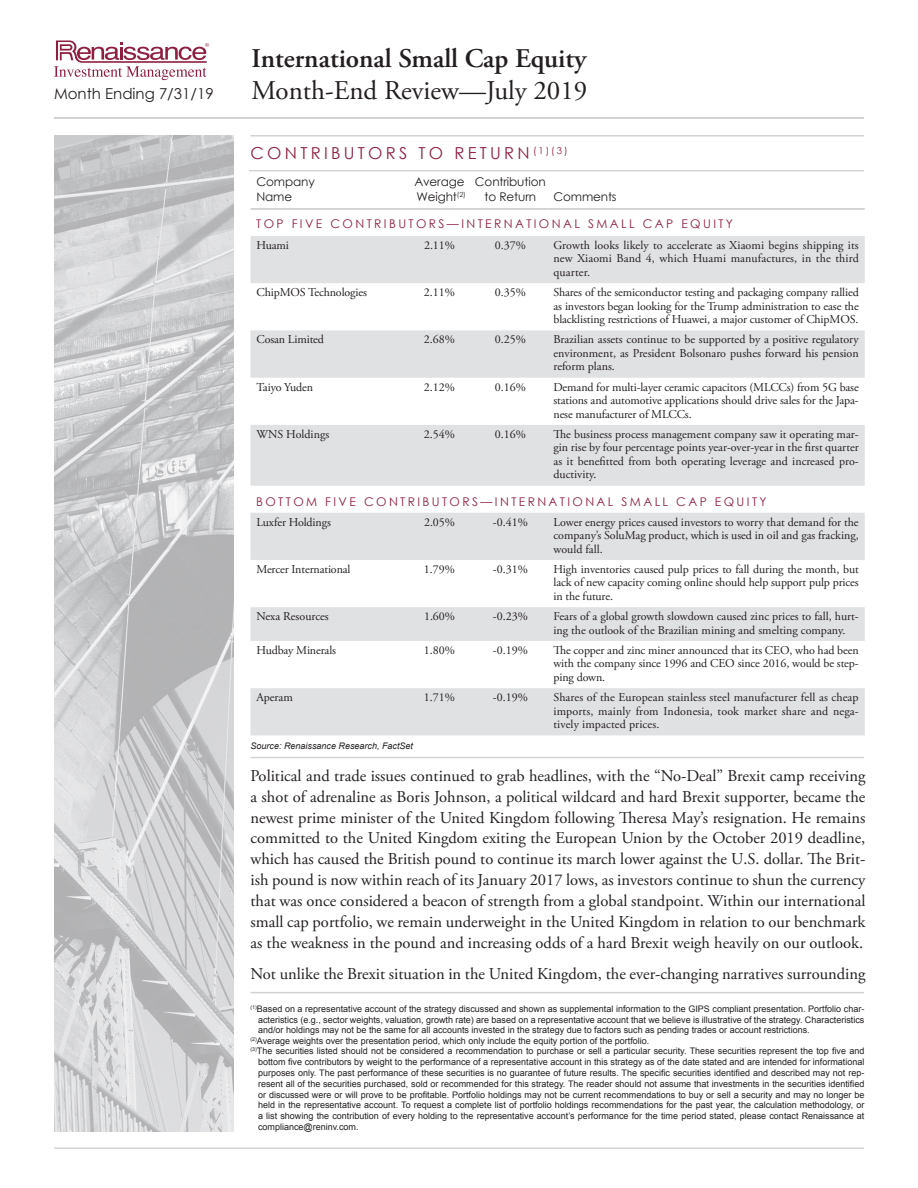
<style>
.page{position:relative;width:918px;height:1188px;background:#fff}
.page>*{position:absolute;margin:0;border:0;box-sizing:border-box;transform-origin:0 0}
.t1{font:600 27px "Adobe Garamond Pro";color:#231f20}
.t2{font:27px "Adobe Garamond Pro";color:#231f20}
.Commentaries_Body{font:16.5px/20.9px "Adobe Garamond Pro";color:#231f20;text-align:justify}
.t3{font:16.5px "Century Gothic";letter-spacing:.2em;color:#8f1f40}
.t4{font:15px "Century Gothic";color:#231f20}
.t5{font:12px/13.5px "Adobe Garamond Pro";color:#231f20;text-align:justify}
.t6{font:12px "Century Gothic";letter-spacing:.2em;color:#8f1f40}
.t7{font:12px "Century Gothic";letter-spacing:-.01em;color:#231f20}
.Page_disclosures{font:9px/10.8px "Arial";color:#231f20;text-align:justify}
.t8{font:italic 9px "Arial";color:#231f20}
</style>
<div class="page">
<svg style="left:54px;top:40px;width:155px;height:40px"></svg>
<hr style="left:250px;top:135px;width:614px;height:1px;background:#d2d3d5">
<hr style="left:249px;top:170px;width:615px;height:1px;background:#d2d3d5">
<hr style="left:54px;top:117px;width:810px;height:2px;background:#c5c6c8">
<hr style="left:54px;top:1147px;width:810px;height:2px;background:#d2d3d5">
<img style="left:54px;top:135px;width:180px;height:996px">
<hr style="left:250px;top:992px;width:614px;height:1px;background:#d2d3d5">
<hr style="left:251px;top:757px;width:613px;height:1px;background:#d2d3d5">
<svg style="left:250px;top:236px;width:615px;height:499px;fill:#e0e1e3"></svg>
<hr style="left:250px;top:208px;width:156px;height:2px;background:#c5c6c8">
<hr style="left:406px;top:208px;width:67px;height:2px;background:#c5c6c8">
<hr style="left:473px;top:208px;width:74px;height:2px;background:#c5c6c8">
<hr style="left:547px;top:208px;width:318px;height:2px;background:#c5c6c8">
<h1 class="t1" style="left:252px;top:43px;width:336px">International Small Cap Equity</h1>
<p class="t4" style="left:54px;top:84px;width:161px">Month Ending 7/31/19</p>
<h1 class="t2" style="left:252px;top:75px;width:337px">Month-End Review—July 2019</h1>
<p class="t3" style="left:250px;top:142px;width:319px">CONTRIBUTORS TO RETURN <sup>(1)(3)</sup></p>
<p class="t7" style="left:475px;top:174px;width:72px">Contribution</p>
<p class="t7" style="left:485px;top:188px;width:53px">to Return</p>
<p class="t7" style="left:553px;top:188px;width:65px">Comments</p>
<p class="t6" style="left:256px;top:215px;width:478px">TOP FIVE CONTRIBUTORS—INTERNATIONAL SMALL CAP EQUITY</p>
<p class="t5" style="left:256px;top:239px;width:34px">Huami</p>
<p class="t5" style="left:424px;top:239px;width:32px">2.11%</p>
<p class="t5" style="left:495px;top:239px;width:33px">0.37%</p>
<p class="t5" style="left:553px;top:239px;width:307px">Growth looks likely to accelerate as Xiaomi begins shipping its new Xiaomi Band 4, which Huami manufactures, in the third quarter.</p>
<p class="t5" style="left:256px;top:286px;width:112px">ChipMOS Technologies</p>
<p class="t5" style="left:424px;top:286px;width:33px">2.11%</p>
<p class="t5" style="left:495px;top:286px;width:33px">0.35%</p>
<p class="t5" style="left:553px;top:286px;width:307px">Shares of the semiconductor testing and packaging company rallied as investors began looking for the Trump administration to ease the blacklisting restrictions of Huawei, a major customer of ChipMOS.</p>
<p class="t5" style="left:256px;top:333px;width:69px">Cosan Limited</p>
<p class="t5" style="left:424px;top:333px;width:33px">2.68%</p>
<p class="t5" style="left:495px;top:333px;width:33px">0.25%</p>
<p class="t5" style="left:553px;top:333px;width:307px">Brazilian assets continue to be supported by a positive regulatory environment, as President Bolsonaro pushes forward his pension reform plans.</p>
<p class="t5" style="left:256px;top:381px;width:58px">Taiyo Yuden</p>
<p class="t5" style="left:424px;top:381px;width:33px">2.12%</p>
<p class="t5" style="left:495px;top:381px;width:33px">0.16%</p>
<p class="t5" style="left:553px;top:381px;width:307px">Demand for multi-layer ceramic capacitors (MLCCs) from 5G base stations and automotive applications should drive sales for the Japa&shy;nese manufacturer of MLCCs.</p>
<p class="t5" style="left:256px;top:428px;width:74px">WNS Holdings</p>
<p class="t5" style="left:424px;top:428px;width:33px">2.54%</p>
<p class="t5" style="left:495px;top:428px;width:33px">0.16%</p>
<p class="t5" style="left:553px;top:428px;width:307px">The business process management company saw it operating mar&shy;gin rise by four percentage points year-over-year in the first quarter as it benefitted from both operating leverage and increased pro&shy;ductivity.</p>
<p class="t6" style="left:256px;top:493px;width:512px">BOTTOM FIVE CONTRIBUTORS—INTERNATIONAL SMALL CAP EQUITY</p>
<p class="t5" style="left:256px;top:516px;width:76px">Luxfer Holdings</p>
<p class="t5" style="left:424px;top:516px;width:32px">2.05%</p>
<p class="t5" style="left:493px;top:516px;width:36px">-0.41%</p>
<p class="t5" style="left:553px;top:516px;width:307px">Lower energy prices caused investors to worry that demand for the company’s SoluMag product, which is used in oil and gas fracking, would fall.</p>
<p class="t5" style="left:256px;top:563px;width:96px">Mercer International</p>
<p class="t5" style="left:424px;top:563px;width:33px">1.79%</p>
<p class="t5" style="left:493px;top:563px;width:36px">-0.31%</p>
<p class="t5" style="left:553px;top:563px;width:307px">High inventories caused pulp prices to fall during the month, but lack of new capacity coming online should help support pulp prices in the future.</p>
<p class="t5" style="left:256px;top:610px;width:74px">Nexa Resources</p>
<p class="t5" style="left:424px;top:610px;width:32px">1.60%</p>
<p class="t5" style="left:493px;top:610px;width:36px">-0.23%</p>
<p class="t5" style="left:553px;top:610px;width:307px">Fears of a global growth slowdown caused zinc prices to fall, hurt&shy;ing the outlook of the Brazilian mining and smelting company.</p>
<p class="t5" style="left:256px;top:644px;width:81px">Hudbay Minerals</p>
<p class="t5" style="left:424px;top:644px;width:33px">1.80%</p>
<p class="t5" style="left:493px;top:644px;width:36px">-0.19%</p>
<p class="t5" style="left:553px;top:644px;width:307px">The copper and zinc miner announced that its CEO, who had been with the company since 1996 and CEO since 2016, would be step&shy;ping down.</p>
<p class="t5" style="left:256px;top:691px;width:38px">Aperam</p>
<p class="t5" style="left:424px;top:691px;width:33px">1.71%</p>
<p class="t5" style="left:493px;top:691px;width:36px">-0.19%</p>
<p class="t5" style="left:553px;top:691px;width:307px">Shares of the European stainless steel manufacturer fell as cheap imports, mainly from Indonesia, took market share and nega&shy;tively impacted prices.</p>
<p class="t7" style="left:256px;top:174px;width:60px">Company</p>
<p class="t7" style="left:256px;top:188px;width:37px">Name</p>
<p class="t7" style="left:414px;top:174px;width:52px">Average</p>
<p class="t7" style="left:416px;top:188px;width:51px">Weight<sup>(2)</sup></p>
<p class="t8" style="left:250px;top:740px;width:164px">Source: Renaissance Research, FactSet</p>
<p class="Commentaries_Body" style="left:250px;top:766px;width:617px">Political and trade issues continued to grab headlines, with the “No-Deal” Brexit camp receiving a shot of adrenaline as Boris Johnson, a political wildcard and hard Brexit supporter, became the newest prime minister of the United Kingdom following Theresa May’s resignation. He remains committed to the United Kingdom exiting the European Union by the October 2019 deadline, which has caused the British pound to continue its march lower against the U.S. dollar. The Brit&shy;ish pound is now within reach of its January 2017 lows, as investors continue to shun the currency that was once considered a beacon of strength from a global standpoint. Within our international small cap portfolio, we remain underweight in the United Kingdom in relation to our benchmark as the weakness in the pound and increasing odds of a hard Brexit weigh heavily on our outlook.</p>
<p class="Commentaries_Body" style="left:250px;top:964px;width:616px">Not unlike the Brexit situation in the United Kingdom, the ever-changing narratives surrounding</p>
<p class="Page_disclosures" style="left:258px;top:1004px;width:608px;text-indent:-8px"><sup>(1)</sup>Based on a representative account of the strategy discussed and shown as supplemental information to the GIPS compliant presentation. Portfolio char&shy;acteristics (e.g., sector weights, valuation, growth rate) are based on a representative account that we believe is illustrative of the strategy. Characteristics and/or holdings may not be the same for all accounts invested in the strategy due to factors such as pending trades or account restrictions.</p>
<p class="Page_disclosures" style="left:250px;top:1035px;width:400px"><sup>(2)</sup>Average weights over the presentation period, which only include the equity portion of the portfolio.</p>
<p class="Page_disclosures" style="left:258px;top:1046px;width:608px;text-indent:-8px"><sup>(3)</sup>The securities listed should not be considered a recommendation to purchase or sell a particular security. These securities represent the top five and bottom five contributors by weight to the performance of a representative account in this strategy as of the date stated and are intended for informational purposes only. The past performance of these securities is no guarantee of future results. The specific securities identified and described may not rep&shy;resent all of the securities purchased, sold or recommended for this strategy. The reader should not assume that investments in the securities identified or discussed were or will prove to be profitable. Portfolio holdings may not be current recommendations to buy or sell a security and may no longer be held in the representative account. To request a complete list of portfolio holdings recommendations for the past year, the calculation methodology, or a list showing the contribution of every holding to the representative account’s performance for the time period stated, please contact Renaissance at compliance@reninv.com.</p>
</div>
